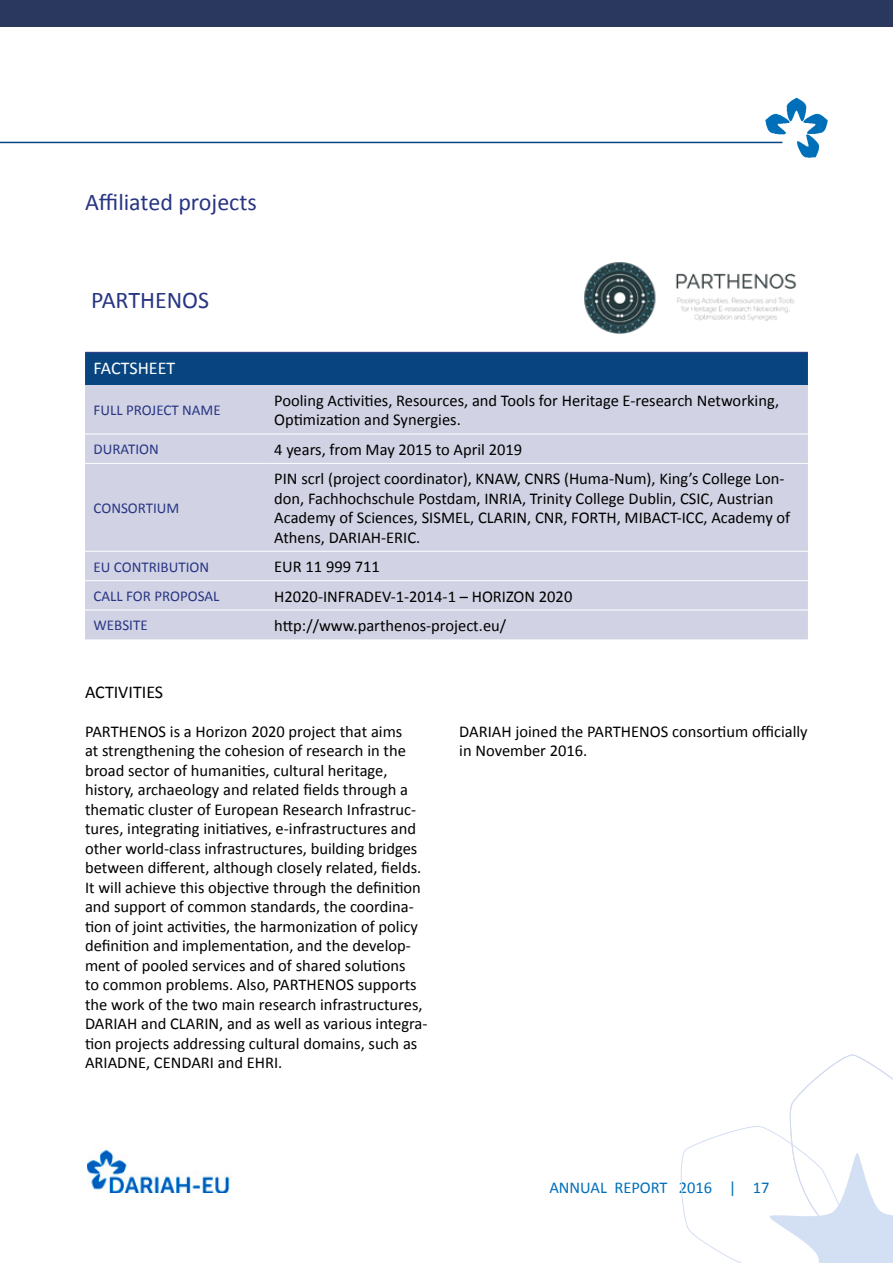
<style>
.page{position:relative;width:893px;height:1263px;background:#fff}
.page>*{position:absolute;margin:0;border:0;box-sizing:border-box;transform-origin:0 0}
.t1{font:24px "Calibri";color:#283583}
.t2{font:18px "Calibri";color:#000}
.t3{font:18px "Calibri";color:#fff}
.t4{font:16.5px/19.5px "Calibri";color:#000}
.t5{font:16.5px "Calibri";color:#006fb9}
.t6{font:15px "Calibri";color:#283583}
</style>
<div class="page">
<img style="left:87px;top:1149px;width:143px;height:44px">
<img style="left:764px;top:97px;width:64px;height:61px">
<hr style="left:0;top:142px;width:782px;height:1px;background:#084580">
<div style="left:0;top:0;width:893px;height:26px;background:#2a385f"></div>
<svg style="left:680px;top:1054px;width:213px;height:209px"></svg>
<img style="left:584px;top:262px;width:213px;height:72px">
<div style="left:85px;top:353px;width:723px;height:32px;background:#084580"></div>
<div style="left:85px;top:385px;width:723px;height:254px;background:#d1d3e4"></div>
<hr style="left:85px;top:352px;width:181px;height:1px;background:#283583">
<hr style="left:266px;top:352px;width:542px;height:1px;background:#283583">
<hr style="left:85px;top:434px;width:181px;height:1px;background:#fff">
<hr style="left:266px;top:434px;width:542px;height:1px;background:#fff">
<hr style="left:85px;top:463px;width:181px;height:1px;background:#fff">
<hr style="left:266px;top:463px;width:542px;height:1px;background:#fff">
<hr style="left:85px;top:551px;width:181px;height:1px;background:#fff">
<hr style="left:266px;top:551px;width:542px;height:1px;background:#fff">
<hr style="left:85px;top:580px;width:181px;height:1px;background:#fff">
<hr style="left:266px;top:580px;width:542px;height:1px;background:#fff">
<hr style="left:85px;top:610px;width:181px;height:1px;background:#fff">
<hr style="left:266px;top:610px;width:542px;height:1px;background:#fff">
<h1 class="t1" style="left:85px;top:187px;width:173px">Affiliated projects</h1>
<h1 class="t1" style="left:91px;top:285px;width:120px">PARTHENOS</h1>
<p class="t3" style="left:94px;top:357px;width:83px">FACTSHEET</p>
<p class="t6" style="left:94px;top:401px;width:129px">FULL PROJECT NAME</p>
<p class="t4" style="left:274px;top:390px;width:506px">Pooling Activities, Resources, and Tools for Heritage E-research Networking,<br>Optimization and Synergies.</p>
<p class="t6" style="left:94px;top:440px;width:67px">DURATION</p>
<p class="t4" style="left:274px;top:439px;width:249px">4 years, from May 2015 to April 2019</p>
<p class="t6" style="left:94px;top:499px;width:87px">CONSORTIUM</p>
<p class="t4" style="left:274px;top:468px;width:517px">PIN scrl (project coordinator), KNAW, CNRS (Huma-Num), King’s College Lon&shy;don, Fachhochschule Postdam, INRIA, Trinity College Dublin, CSIC, Austrian Academy of Sciences, SISMEL, CLARIN, CNR, FORTH, MIBACT-ICC, Academy of Athens, DARIAH-ERIC.</p>
<p class="t6" style="left:94px;top:557px;width:117px">EU CONTRIBUTION</p>
<p class="t4" style="left:274px;top:556px;width:107px">EUR 11 999 711</p>
<p class="t6" style="left:94px;top:587px;width:128px">CALL FOR PROPOSAL</p>
<p class="t4" style="left:274px;top:585px;width:300px">H2020-INFRADEV-1-2014-1 – HORIZON 2020</p>
<p class="t6" style="left:94px;top:616px;width:56px">WEBSITE</p>
<p class="t4" style="left:274px;top:615px;width:233px">http://www.parthenos-project.eu/</p>
<p class="t2" style="left:85px;top:680px;width:80px">ACTIVITIES</p>
<p class="t4" style="left:85px;top:720px;width:344px">PARTHENOS is a Horizon 2020 project that aims<br>at strengthening the cohesion of research in the broad sector of humanities, cultural heritage, history, archaeology and related fields through a thematic cluster of European Research Infrastruc&shy;tures, integrating initiatives, e-infrastructures and other world-class infrastructures, building bridges between different, although closely related, fields.<br>It will achieve this objective through the definition and support of common standards, the coordina&shy;tion of joint activities, the harmonization of policy definition and implementation, and the develop&shy;ment of pooled services and of shared solutions<br>to common problems. Also, PARTHENOS supports the work of the two main research infrastructures, DARIAH and CLARIN, and as well as various integra&shy;tion projects addressing cultural domains, such as ARIADNE, CENDARI and EHRI.</p>
<p class="t4" style="left:459px;top:721px;width:350px">DARIAH joined the PARTHENOS consortium officially in November 2016.</p>
<p class="t5" style="left:549px;top:1177px;width:222px">ANNUAL REPORT 2016 | 17</p>
</div>
